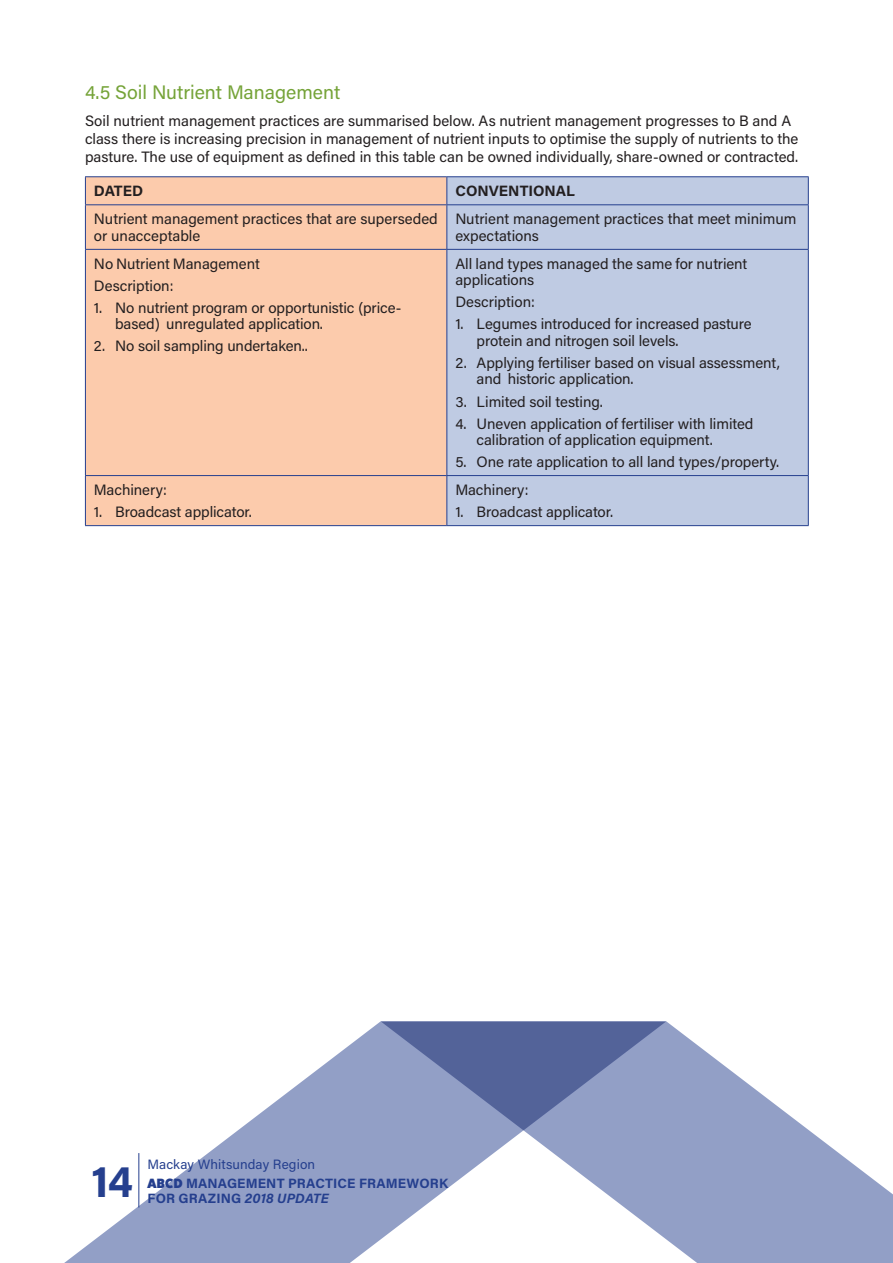
<style>
.page{position:relative;width:893px;height:1263px;background:#fff}
.page>*{position:absolute;margin:0;border:0;box-sizing:border-box;transform-origin:0 0}
.t1{font:700 45px "Acumin Pro";color:#253f8e}
.t2{font:19.5px "Acumin Pro";color:#75a338}
.t3{font:15px/16.5px "Acumin Pro";letter-spacing:-.005em;color:#231f20}
.t4{font:700 15px "Acumin Pro";color:#231f20}
.t5{font:700 13.5px/19.2px "Acumin Pro";letter-spacing:.01em;color:#253f8e}
.s1{font-weight:400}
.s2{font-family:"Fat Frank";font-weight:800}
.s3{font-style:italic}
</style>
<div class="page">
<svg style="left:64px;top:1021px;width:317px;height:242px"></svg>
<svg style="left:381px;top:1021px;width:391px;height:242px;fill:#929fc6"></svg>
<svg style="left:772px;top:1102px;width:121px;height:161px"></svg>
<hr style="left:138px;top:1153px;width:1px;height:54px;background:#253f8e">
<div style="left:86px;top:177px;width:360px;height:348px;background:#fccbac"></div>
<div style="left:447px;top:177px;width:361px;height:348px;background:#bfcbe3"></div>
<hr style="left:85px;top:176px;width:362px;height:1px;background:#253f8e">
<svg style="left:85px;top:177px;width:1px;height:27px"></svg>
<hr style="left:447px;top:176px;width:362px;height:1px;background:#253f8e">
<svg style="left:446px;top:177px;width:1px;height:27px"></svg>
<svg style="left:808px;top:177px;width:1px;height:27px"></svg>
<hr style="left:85px;top:204px;width:362px;height:1px;background:#253f8e">
<hr style="left:85px;top:205px;width:1px;height:44px;background:#253f8e">
<hr style="left:447px;top:204px;width:362px;height:1px;background:#253f8e">
<hr style="left:446px;top:205px;width:1px;height:44px;background:#253f8e">
<hr style="left:808px;top:205px;width:1px;height:44px;background:#253f8e">
<hr style="left:85px;top:249px;width:362px;height:1px;background:#253f8e">
<hr style="left:85px;top:250px;width:1px;height:225px;background:#253f8e">
<hr style="left:447px;top:249px;width:362px;height:1px;background:#253f8e">
<hr style="left:446px;top:250px;width:1px;height:225px;background:#253f8e">
<hr style="left:808px;top:250px;width:1px;height:225px;background:#253f8e">
<hr style="left:85px;top:475px;width:362px;height:1px;background:#253f8e">
<hr style="left:85px;top:476px;width:1px;height:49px;background:#253f8e">
<hr style="left:447px;top:475px;width:362px;height:1px;background:#253f8e">
<hr style="left:446px;top:476px;width:1px;height:49px;background:#253f8e">
<hr style="left:808px;top:476px;width:1px;height:49px;background:#253f8e">
<hr style="left:85px;top:525px;width:362px;height:1px;background:#253f8e">
<hr style="left:447px;top:525px;width:362px;height:1px;background:#253f8e">
<h2 class="t2" style="left:85px;top:79px;width:257px">4.5 Soil Nutrient Management</h2>
<p class="t3" style="left:85px;top:111px;width:715px;line-height:18px">Soil nutrient management practices are summarised below. As nutrient management progresses to B and A class there is increasing precision in management of nutrient inputs to optimise the supply of nutrients to the pasture. The use of equipment as defined in this table can be owned individually, share-owned or contracted.</p>
<p class="t4" style="left:94px;top:180px;width:51px">DATED</p>
<p class="t4" style="left:455px;top:180px;width:121px">CONVENTIONAL</p>
<p class="t3" style="left:94px;top:210px;width:345px">Nutrient management practices that are superseded or unacceptable</p>
<p class="t3" style="left:455px;top:210px;width:343px">Nutrient management practices that meet minimum expectations</p>
<p class="t3" style="left:94px;top:252px;width:168px;line-height:22px">No Nutrient Management<br>Description:</p>
<p class="t3" style="left:115px;top:299px;width:288px;text-indent:-21px">1. No nutrient program or opportunistic (price&shy;based) unregulated application.</p>
<p class="t3" style="left:94px;top:337px;width:215px">2. No soil sampling undertaken..</p>
<p class="t3" style="left:455px;top:255px;width:294px">All land types managed the same for nutrient applications</p>
<p class="t3" style="left:455px;top:293px;width:81px">Description:</p>
<p class="t3" style="left:477px;top:315px;width:277px;text-indent:-21px">1. Legumes introduced for increased pasture protein and nitrogen soil levels.</p>
<p class="t3" style="left:477px;top:354px;width:305px;text-indent:-21px">2. Applying fertiliser based on visual assessment, and historic application.</p>
<p class="t3" style="left:455px;top:392px;width:149px">3. Limited soil testing.</p>
<p class="t3" style="left:477px;top:414px;width:278px;text-indent:-21px">4. Uneven application of fertiliser with limited calibration of application equipment.</p>
<p class="t3" style="left:455px;top:453px;width:325px">5. One rate application to all land types/property.</p>
<p class="t3" style="left:94px;top:481px;width:75px">Machinery:</p>
<p class="t3" style="left:94px;top:503px;width:160px">1. Broadcast applicator.</p>
<p class="t3" style="left:455px;top:481px;width:75px">Machinery:</p>
<p class="t3" style="left:455px;top:503px;width:159px">1. Broadcast applicator.</p>
<h1 class="t1" style="left:91px;top:1150px;width:43px">14</h1>
<p class="t5" style="left:147px;top:1153px;width:302px"><span class="s1">Mackay Whitsunday Region<br></span><span class="s2">ABCD</span> MANAGEMENT PRACTICE FRAMEWORK</p>
<p class="t5" style="left:147px;top:1188px;width:183px">FOR GRAZING <span class="s3">2018 UPDATE</span></p>
</div>
